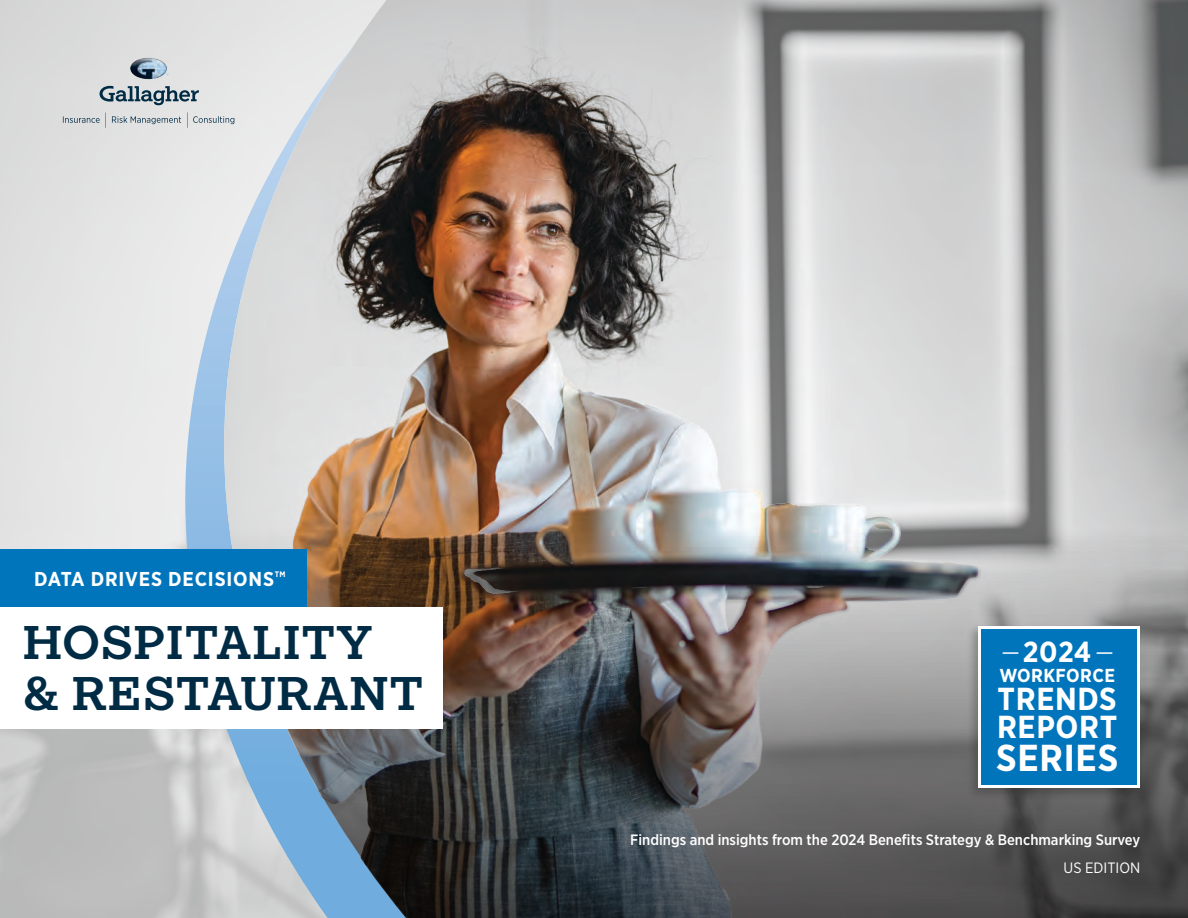
<style>
.page{position:relative;width:1188px;height:918px;background:#fff}
.page>*{position:absolute;margin:0;border:0;box-sizing:border-box;transform-origin:0 0}
.t1{font:500 45px/51px "Gallagher Slab";letter-spacing:.02em;color:#002b45}
.t2{font:700 37.5px "Gotham Narrow";letter-spacing:.02em;color:#fff}
.t3{font:700 31.8px/29px "Gotham Narrow";letter-spacing:.02em;color:#fff}
.t4{font:700 28.95px "Gotham Narrow";color:#fff}
.t5{font:700 20.1px "Gotham Narrow";letter-spacing:.04em;color:#fff}
.t6{font:700 18.75px "Gotham Narrow";letter-spacing:.02em;color:#fff}
.t7{font:500 15px "Gotham Narrow";color:#fff}
.t8{font:15px "Gotham Narrow";color:#fff}
.t9{font:700 7.95px "Gotham Narrow";color:#fff}
</style>
<div class="page">
<svg style="left:185px;top:0;width:39px;height:918px;background:#c9d4e0"></svg>
<svg style="left:100px;top:86px;width:99px;height:19px;background:#90a0a9"></svg>
<img style="left:130px;top:57px;width:37px;height:22px">
<svg style="left:112px;top:116px;width:69px;height:8px"></svg>
<svg style="left:187px;top:113px;width:37px;height:15px"></svg>
<svg style="left:63px;top:113px;width:43px;height:15px"></svg>
<img style="left:224px;top:0;width:964px;height:918px">
<div style="left:0;top:549px;width:306px;height:58px;background:#0075bc"></div>
<div style="left:0;top:607px;width:443px;height:122px;background:#fff"></div>
<div style="left:966px;top:623px;width:177px;height:178px;background:#231f20;opacity:.3"></div>
<div style="left:978px;top:626px;width:162px;height:162px;background:#fff"></div>
<div style="left:982px;top:629px;width:155px;height:156px;background:#0075bc"></div>
<svg style="left:1003px;top:652px;width:15px;height:2px"></svg>
<svg style="left:1097px;top:652px;width:15px;height:2px"></svg>
<h3 class="t5" style="left:34px;top:566px;width:241px">DATA DRIVES DECISIONS</h3>
<p class="t9" style="left:275px;top:569px;width:12px">TM</p>
<h1 class="t1" style="left:23px;top:618px;width:402px">HOSPITALITY<br>&amp; RESTAURANT</h1>
<h3 class="t4" style="left:1023px;top:633px;width:70px">2024</h3>
<p class="t6" style="left:999px;top:663px;width:117px">WORKFORCE</p>
<h3 class="t3" style="left:997px;top:684px;width:122px">TRENDS<br>REPORT</h3>
<h2 class="t2" style="left:996px;top:734px;width:124px">SERIES</h2>
<p class="t7" style="left:630px;top:830px;width:512px">Findings and insights from the 2024 Benefits Strategy &amp; Benchmarking Survey</p>
<p class="t8" style="left:1064px;top:858px;width:78px">US EDITION</p>
</div>
